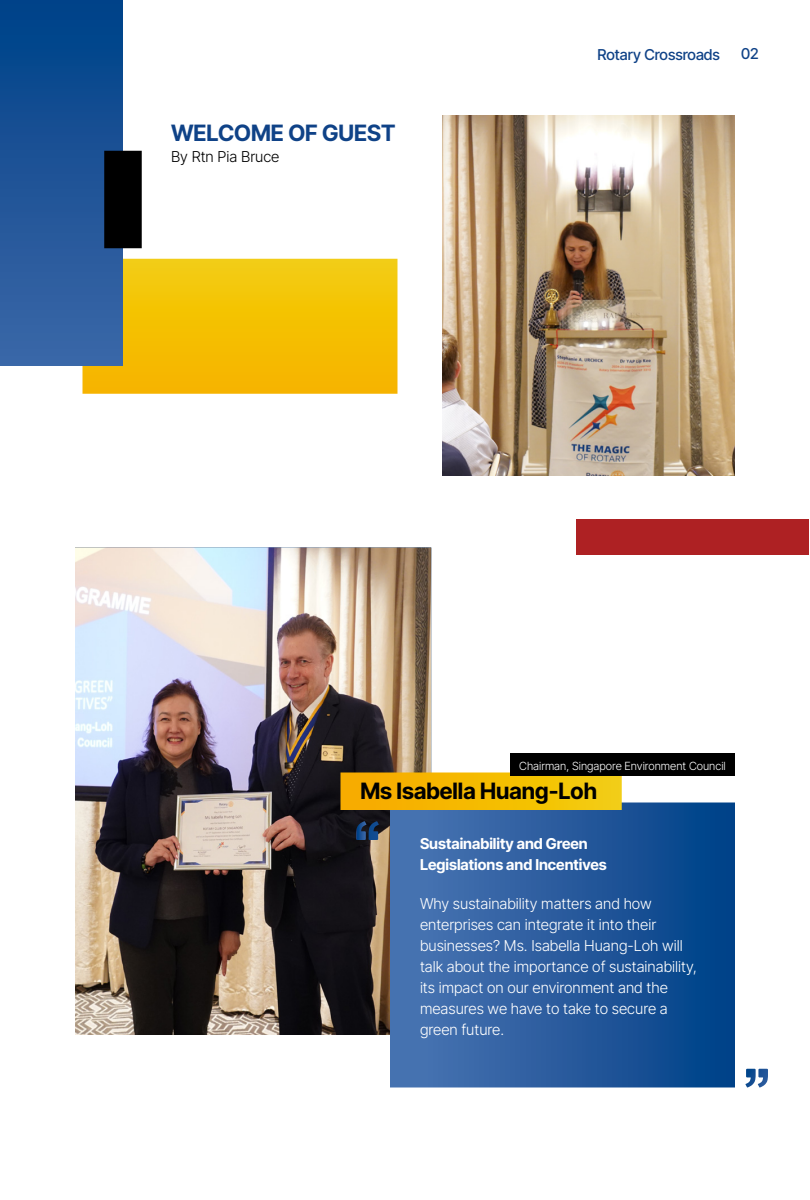
<style>
.page{position:relative;width:810px;height:1200px;background:#fff}
.page>*{position:absolute;margin:0;border:0;box-sizing:border-box;transform-origin:0 0}
.t1{font:700 22.5px "Inter Tight";color:#000}
.t2{font:700 22.5px "Inter Tight";color:#0f4287}
.t3{font:300 15px/21px "Inter Tight";color:#fff}
.t4{font:700 15px/21px "Inter Tight";color:#fff}
.t5{font:500 15px "Inter Tight";color:#0f4287}
.t6{font:300 15px "Inter Tight";color:#000}
.t7{font:300 11.25px "Inter Tight";color:#fff}
</style>
<div class="page">
<div style="left:576px;top:520px;width:232px;height:35px;background:#ae2123"></div>
<svg style="left:82px;top:259px;width:316px;height:135px;background:#f4c005"></svg>
<svg style="left:0;top:0;width:123px;height:366px;background:#1d5497"></svg>
<div style="left:104px;top:151px;width:38px;height:97px;background:#000"></div>
<img style="left:442px;top:116px;width:293px;height:359px">
<img style="left:75px;top:548px;width:356px;height:487px">
<svg style="left:390px;top:802px;width:345px;height:286px;background:#265b9d"></svg>
<svg style="left:356px;top:821px;width:23px;height:19px"></svg>
<svg style="left:745px;top:1069px;width:23px;height:19px"></svg>
<svg style="left:340px;top:772px;width:282px;height:38px;background:#f3ba04"></svg>
<div style="left:510px;top:754px;width:225px;height:22px;background:#000"></div>
<h1 class="t2" style="left:171px;top:116px;width:226px">WELCOME OF GUEST</h1>
<p class="t6" style="left:171px;top:146px;width:110px">By Rtn Pia Bruce</p>
<p class="t5" style="left:598px;top:44px;width:124px">Rotary Crossroads</p>
<p class="t5" style="left:741px;top:43px;width:19px">02</p>
<p class="t7" style="left:519px;top:758px;width:208px">Chairman, Singapore Environment Council</p>
<h1 class="t1" style="left:360px;top:774px;width:238px">Ms Isabella Huang-Loh</h1>
<p class="t4" style="left:420px;top:833px;width:188px">Sustainability and Green<br>Legislations and Incentives</p>
<p class="t3" style="left:420px;top:893px;width:278px">Why sustainability matters and how enterprises can integrate it into their businesses? Ms. Isabella Huang-Loh will talk about the importance of sustainability, its impact on our environment and the measures we have to take to secure a green future.</p>
</div>
